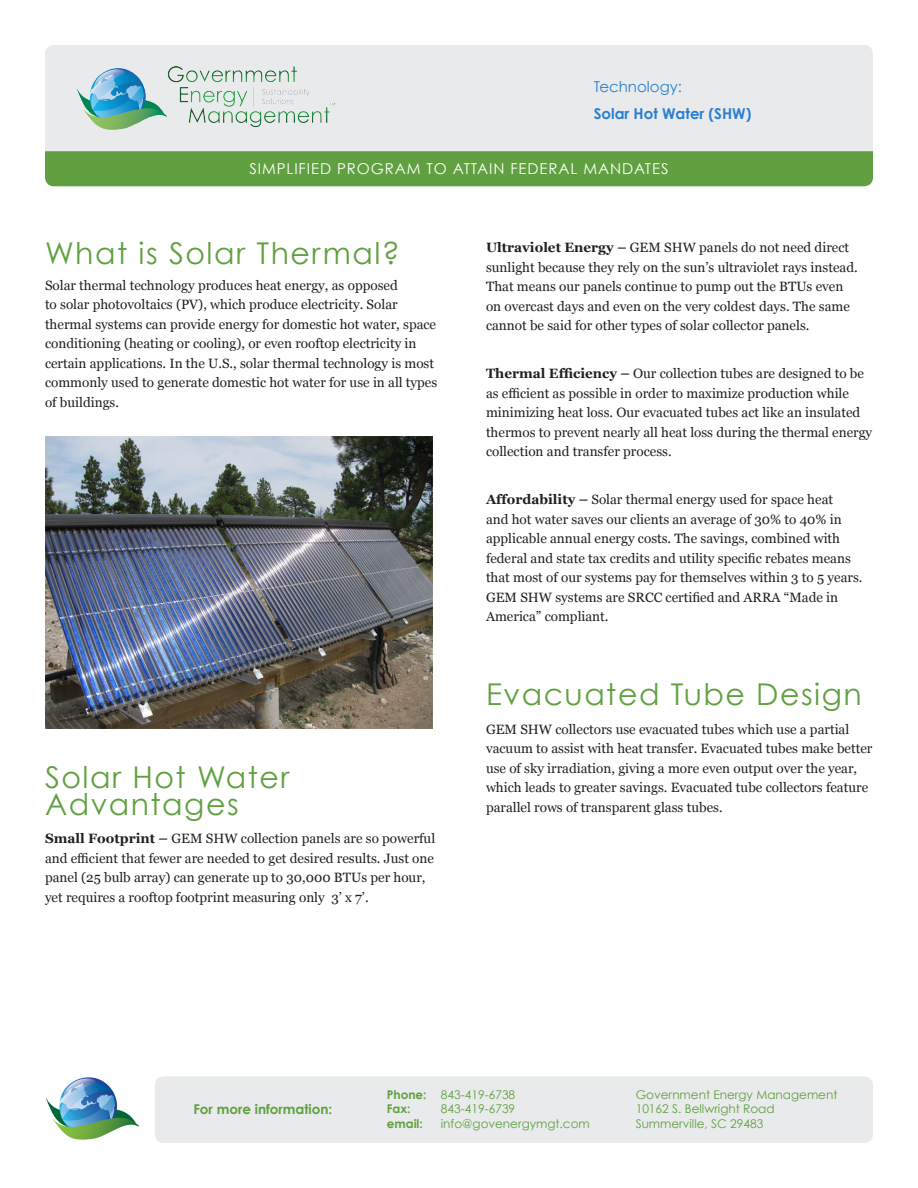
<style>
.page{position:relative;width:918px;height:1188px;background:#fff}
.page>*{position:absolute;margin:0;border:0;box-sizing:border-box;transform-origin:0 0}
.t1{font:30px/27px "Century Gothic";letter-spacing:.05em;color:#60a040}
.t2{font:15px "Century Gothic";letter-spacing:.06em;color:#fff}
.t3{font:700 15px "Century Gothic";color:#2980d2}
.t4{font:15px "Century Gothic";color:#2980d2}
.t5{font:13.5px/19.5px "Georgia";color:#231f20}
.t6{font:700 13.5px "Century Gothic";color:#60a040}
.t7{font:12px "Century Gothic";color:#60a040}
.t8{font:700 12px "Century Gothic";color:#60a040}
.s1{font-weight:700}
</style>
<div class="page">
<div style="left:45px;top:45px;width:828px;height:106px;background:#e9eaeb"></div>
<div style="left:45px;top:151px;width:828px;height:35px;background:#60a040"></div>
<img style="left:76px;top:67px;width:259px;height:63px">
<img style="left:46px;top:1077px;width:93px;height:63px">
<div style="left:155px;top:1076px;width:718px;height:67px;background:#e9eaeb;border-radius:9px"></div>
<img style="left:45px;top:436px;width:387px;height:293px">
<p class="t4" style="left:594px;top:78px;width:90px">Technology:</p>
<p class="t3" style="left:594px;top:104px;width:159px">Solar Hot Water (SHW)</p>
<p class="t2" style="left:249px;top:160px;width:421px">SIMPLIFIED PROGRAM TO ATTAIN FEDERAL MANDATES</p>
<p class="t1" style="left:45px;top:240px;width:356px">What is Solar Thermal?</p>
<p class="t5" style="left:45px;top:275px;width:394px">Solar thermal technology produces heat energy, as opposed<br>to solar photovoltaics (PV), which produce electricity. Solar thermal systems can provide energy for domestic hot water, space conditioning (heating or cooling), or even rooftop electricity in certain applications. In the U.S., solar thermal technology is most commonly used to generate domestic hot water for use in all types of buildings.</p>
<p class="t1" style="left:45px;top:763px;width:246px">Solar Hot Water<br>Advantages</p>
<p class="t5" style="left:45px;top:829px;width:392px"><span class="s1">Small Footprint –</span> GEM SHW collection panels are so powerful and efficient that fewer are needed to get desired results. Just one panel (25 bulb array) can generate up to 30,000 BTUs per hour, yet requires a rooftop footprint measuring only 3’ x 7’.</p>
<p class="t5" style="left:486px;top:237px;width:373px"><span class="s1">Ultraviolet Energy –</span> GEM SHW panels do not need direct sunlight because they rely on the sun’s ultraviolet rays instead.<br>That means our panels continue to pump out the BTUs even on overcast days and even on the very coldest days. The same cannot be said for other types of solar collector panels.</p>
<p class="t5" style="left:486px;top:363px;width:388px"><span class="s1">Thermal Efficiency –</span> Our collection tubes are designed to be as efficient as possible in order to maximize production while minimizing heat loss. Our evacuated tubes act like an insulated thermos to prevent nearly all heat loss during the thermal energy collection and transfer process.</p>
<p class="t5" style="left:486px;top:489px;width:378px"><span class="s1">Affordability –</span> Solar thermal energy used for space heat<br>and hot water saves our clients an average of 30% to 40% in applicable annual energy costs. The savings, combined with federal and state tax credits and utility specific rebates means that most of our systems pay for themselves within 3 to 5 years.<br>GEM SHW systems are SRCC certified and ARRA “Made in America” compliant.</p>
<p class="t1" style="left:486px;top:680px;width:377px">Evacuated Tube Design</p>
<p class="t5" style="left:486px;top:719px;width:388px">GEM SHW collectors use evacuated tubes which use a partial vacuum to assist with heat transfer. Evacuated tubes make better use of sky irradiation, giving a more even output over the year, which leads to greater savings. Evacuated tube collectors feature parallel rows of transparent glass tubes.</p>
<p class="t6" style="left:194px;top:1100px;width:140px">For more information:</p>
<p class="t7" style="left:387px;top:1087px;width:130px"><span class="s1">Phone:</span> 843-419-6738</p>
<p class="t8" style="left:387px;top:1101px;width:25px">Fax:</p>
<p class="t7" style="left:441px;top:1102px;width:76px">843-419-6739</p>
<p class="t8" style="left:387px;top:1116px;width:37px">email:</p>
<p class="t7" style="left:441px;top:1116px;width:150px">info@govenergymgt.com</p>
<p class="t7" style="left:636px;top:1087px;width:203px">Government Energy Management</p>
<p class="t7" style="left:636px;top:1102px;width:141px">10162 S. Bellwright Road</p>
<p class="t7" style="left:636px;top:1116px;width:129px">Summerville, SC 29483</p>
</div>
